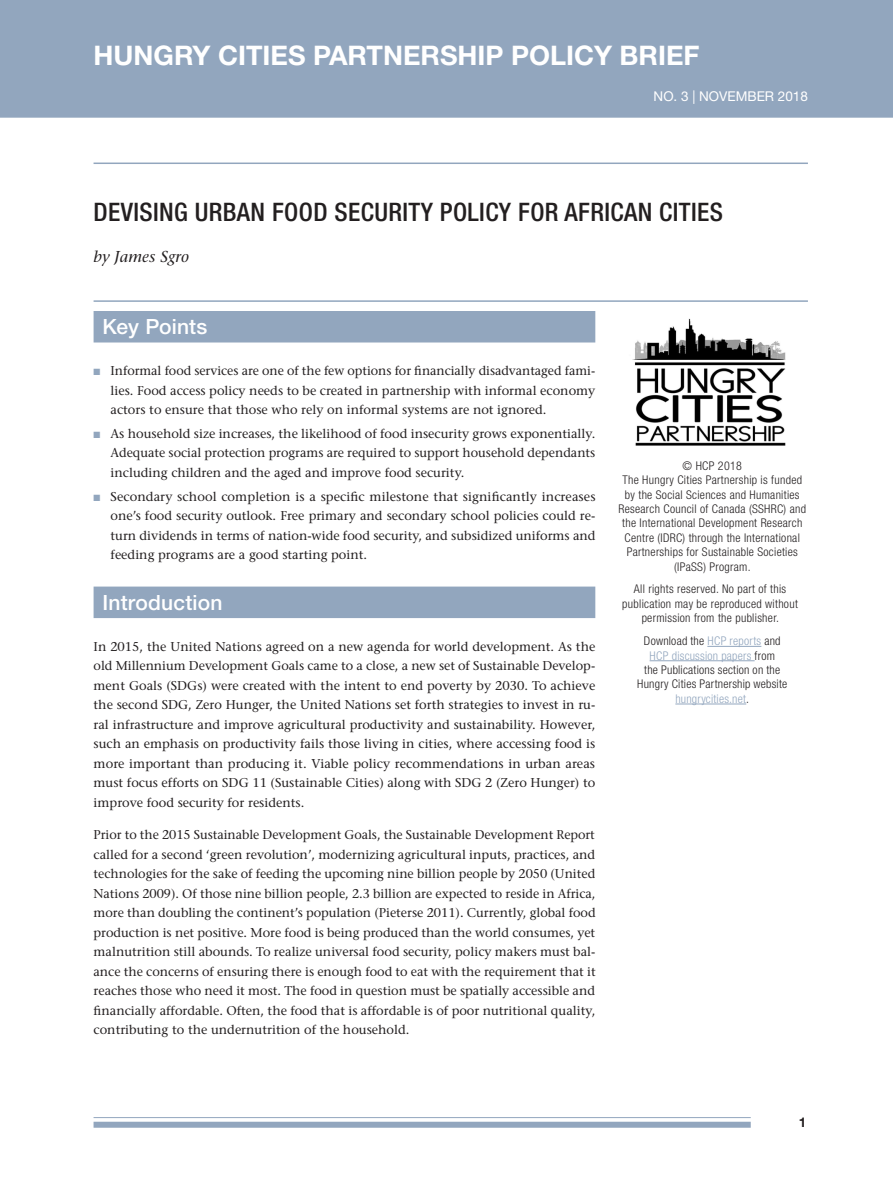
<style>
.page{position:relative;width:893px;height:1191px;background:#fff}
.page>*{position:absolute;margin:0;border:0;box-sizing:border-box;transform-origin:0 0}
.t1{font:700 27px "Helvetica Neue LT Std";color:#fff}
.t2{font:500 condensed 25.5px "Helvetica Neue LT Std";letter-spacing:.015em;color:#231f20}
.t3{font:500 21px "Helvetica Neue LT Std";letter-spacing:.005em;color:#fff}
.t4{font:italic 500 15.75px "Stone Serif Std";letter-spacing:.01em;color:#231f20}
.t5{font:13.5px "Helvetica Neue LT Std";color:#fff}
.t6{font:700 13.5px "Helvetica Neue LT Std";color:#231f20}
.t7{font:500 12.75px/19.5px "Stone Serif Std";color:#231f20;text-align:justify}
.t8{font:300 condensed 12px/14.4px "Helvetica Neue LT Std";letter-spacing:.025em;color:#231f20;text-align:center}
.s1{color:#92a6be}
</style>
<div class="page">
<div style="left:94px;top:1121px;width:657px;height:6px;background:#92a6be"></div>
<hr style="left:94px;top:1117px;width:657px;height:1px;background:#92a6be">
<hr style="left:94px;top:162px;width:714px;height:2px;background:#92a6be">
<hr style="left:94px;top:300px;width:714px;height:2px;background:#92a6be">
<hr style="left:707px;top:646px;width:54px;height:1px;background:#92a6be">
<hr style="left:650px;top:660px;width:105px;height:1px;background:#92a6be">
<hr style="left:675px;top:703px;width:71px;height:1px;background:#92a6be">
<img style="left:632px;top:318px;width:154px;height:128px">
<div style="left:0;top:0;width:893px;height:118px;background:#92a6be"></div>
<div style="left:94px;top:311px;width:501px;height:31px;background:#92a6be"></div>
<div style="left:94px;top:586px;width:501px;height:32px;background:#92a6be"></div>
<h1 class="t1" style="left:94px;top:39px;width:607px">HUNGRY CITIES PARTNERSHIP POLICY BRIEF</h1>
<p class="t5" style="left:654px;top:88px;width:156px">NO. 3 | NOVEMBER 2018</p>
<h2 class="t2" style="left:94px;top:196px;width:631px">DEVISING URBAN FOOD SECURITY POLICY FOR AFRICAN CITIES</h2>
<p class="t4" style="left:94px;top:247px;width:97px">by James Sgro</p>
<h3 class="t3" style="left:103px;top:314px;width:106px">Key Points</h3>
<p class="t7" style="left:111px;top:361px;width:486px;text-indent:-17px"><span class="s1">■</span> Informal food services are one of the few options for financially disadvantaged fami&shy;lies. Food access policy needs to be created in partnership with informal economy actors to ensure that those who rely on informal systems are not ignored.</p>
<p class="t7" style="left:111px;top:424px;width:486px;text-indent:-17px"><span class="s1">■</span> As household size increases, the likelihood of food insecurity grows exponentially.<br>Adequate social protection programs are required to support household dependants including children and the aged and improve food security.</p>
<p class="t7" style="left:111px;top:486px;width:487px;text-indent:-17px"><span class="s1">■</span> Secondary school completion is a specific milestone that significantly increases one’s food security outlook. Free primary and secondary school policies could re&shy;turn dividends in terms of nation-wide food security, and subsidized uniforms and feeding programs are a good starting point.</p>
<h3 class="t3" style="left:103px;top:590px;width:121px">Introduction</h3>
<p class="t7" style="left:94px;top:636px;width:503px">In 2015, the United Nations agreed on a new agenda for world development. As the old Millennium Development Goals came to a close, a new set of Sustainable Develop&shy;ment Goals (SDGs) were created with the intent to end poverty by 2030. To achieve the second SDG, Zero Hunger, the United Nations set forth strategies to invest in ru&shy;ral infrastructure and improve agricultural productivity and sustainability. However, such an emphasis on productivity fails those living in cities, where accessing food is more important than producing it. Viable policy recommendations in urban areas must focus efforts on SDG 11 (Sustainable Cities) along with SDG 2 (Zero Hunger) to improve food security for residents.</p>
<p class="t7" style="left:94px;top:825px;width:504px">Prior to the 2015 Sustainable Development Goals, the Sustainable Development Report called for a second ‘green revolution’, modernizing agricultural inputs, practices, and technologies for the sake of feeding the upcoming nine billion people by 2050 (United Nations 2009). Of those nine billion people, 2.3 billion are expected to reside in Africa, more than doubling the continent’s population (Pieterse 2011). Currently, global food production is net positive. More food is being produced than the world consumes, yet malnutrition still abounds. To realize universal food security, policy makers must bal&shy;ance the concerns of ensuring there is enough food to eat with the requirement that it reaches those who need it most. The food in question must be spatially accessible and financially affordable. Often, the food that is affordable is of poor nutritional quality, contributing to the undernutrition of the household.</p>
<p class="t8" style="left:618px;top:458px;width:189px">© HCP 2018<br>The Hungry Cities Partnership is funded by the Social Sciences and Humanities Research Council of Canada (SSHRC) and the International Development Research Centre (IDRC) through the International Partnerships for Sustainable Societies (IPaSS) Program.</p>
<p class="t8" style="left:622px;top:582px;width:177px">All rights reserved. No part of this publication may be reproduced without permission from the publisher.</p>
<p class="t8" style="left:637px;top:633px;width:152px">Download the <span class="s1">HCP reports</span> and<br><span class="s1">HCP discussion papers</span> from<br>the Publications section on the<br>Hungry Cities Partnership website <span class="s1">hungrycities.net</span>.</p>
<p class="t6" style="left:799px;top:1114px;width:9px">1</p>
</div>
